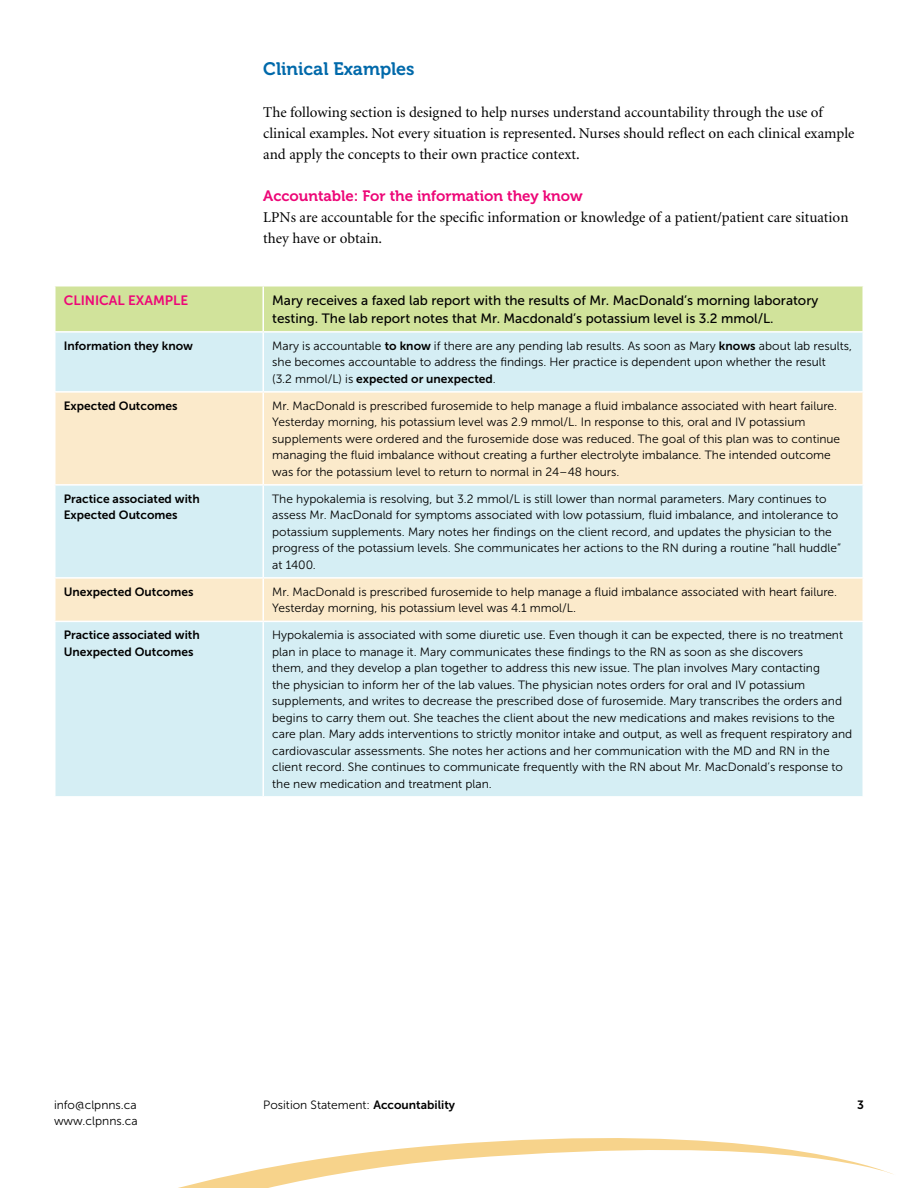
<style>
.page{position:relative;width:918px;height:1188px;background:#fff}
.page>*{position:absolute;margin:0;border:0;box-sizing:border-box;transform-origin:0 0}
.t1{font:18px "Museo 700";color:#0069aa}
.t2{font:15px/21px "Minion";color:#000}
.t3{font:15px "Museo 700";color:#ed0677}
.t4{font:13.5px/18px "Museo Sans 500";color:#000}
.t5{font:13.5px "Museo Sans 700";color:#ed0677}
.t6{font:12px/16.5px "Museo Sans 300";color:#000}
.t7{font:12px/16.5px "Museo Sans 700";color:#000}
.s1{font-family:"Museo Sans 700"}
.s2{font-family:"Museo Sans 300"}
</style>
<div class="page">
<svg style="left:178px;top:1138px;width:716px;height:50px"></svg>
<div style="left:56px;top:286px;width:806px;height:45px;background:#d1e39b"></div>
<div style="left:56px;top:333px;width:806px;height:463px;background:#d5eef4"></div>
<svg style="left:56px;top:393px;width:806px;height:228px;background:#ebebdb"></svg>
<hr style="left:262px;top:393px;width:2px;height:91px;background:#fff">
<hr style="left:54px;top:484px;width:209px;height:2px;background:#fff">
<hr style="left:263px;top:484px;width:601px;height:2px;background:#fff">
<hr style="left:262px;top:486px;width:2px;height:91px;background:#fff">
<hr style="left:54px;top:577px;width:209px;height:2px;background:#fff">
<hr style="left:263px;top:577px;width:601px;height:2px;background:#fff">
<hr style="left:262px;top:579px;width:2px;height:42px;background:#fff">
<hr style="left:262px;top:622px;width:2px;height:174px;background:#fff">
<hr style="left:263px;top:391px;width:601px;height:2px;background:#fff">
<hr style="left:54px;top:621px;width:209px;height:1px;background:#fff">
<hr style="left:263px;top:621px;width:601px;height:1px;background:#fff">
<hr style="left:262px;top:333px;width:2px;height:58px;background:#fff">
<hr style="left:54px;top:391px;width:209px;height:2px;background:#fff">
<hr style="left:262px;top:286px;width:2px;height:45px;background:#fff">
<h1 class="t1" style="left:263px;top:59px;width:153px">Clinical Examples</h1>
<p class="t2" style="left:263px;top:102px;width:593px">The following section is designed to help nurses understand accountability through the use of clinical examples. Not every situation is represented. Nurses should reflect on each clinical example and apply the concepts to their own practice context.</p>
<p class="t3" style="left:263px;top:187px;width:321px">Accountable: For the information they know</p>
<p class="t2" style="left:263px;top:207px;width:587px">LPNs are accountable for the specific information or knowledge of a patient/patient care situation they have or obtain.</p>
<p class="t5" style="left:64px;top:293px;width:124px">Clinical Example</p>
<p class="t4" style="left:272px;top:291px;width:548px">Mary receives a faxed lab report with the results of Mr. MacDonald’s morning laboratory testing. The lab report notes that Mr. Macdonald’s potassium level is 3.2 mmol/L.</p>
<p class="t7" style="left:64px;top:337px;width:131px">I nformation they know</p>
<p class="t6" style="left:272px;top:338px;width:581px">Mary is accountable <span class="s1">to know</span> if there are any pending lab results. As soon as Mary <span class="s1">knows</span> about lab results, she becomes accountable to address the findings. Her practice is dependent upon whether the result</p>
<p class="t7" style="left:272px;top:370px;width:225px"><span class="s2">(3.2 mmol/L) is</span> expected or unexpected<span class="s2">.</span></p>
<p class="t7" style="left:64px;top:397px;width:115px">Expected Outcomes</p>
<p class="t6" style="left:272px;top:398px;width:570px">Mr. MacDonald is prescribed furosemide to help manage a fluid imbalance associated with heart failure.<br>Yesterday morning, his potassium level was 2.9 mmol/L. In response to this, oral and IV potassium supplements were ordered and the furosemide dose was reduced. The goal of this plan was to continue managing the fluid imbalance without creating a further electrolyte imbalance. The intended outcome was for the potassium level to return to normal in 24–48 hours.</p>
<p class="t7" style="left:64px;top:490px;width:138px">Practice associated with<br>Expected Outcomes</p>
<p class="t6" style="left:272px;top:491px;width:570px">The hypokalemia is resolving, but 3.2 mmol/L is still lower than normal parameters. Mary continues to assess Mr. MacDonald for symptoms associated with low potassium, fluid imbalance, and intolerance to potassium supplements. Mary notes her findings on the client record, and updates the physician to the progress of the potassium levels. She communicates her actions to the RN during a routine “hall huddle” at 1400.</p>
<p class="t7" style="left:64px;top:583px;width:131px">Unexpected Outcomes</p>
<p class="t6" style="left:272px;top:584px;width:566px">Mr. MacDonald is prescribed furosemide to help manage a fluid imbalance associated with heart failure.<br>Yesterday morning, his potassium level was 4.1 mmol/L.</p>
<p class="t7" style="left:64px;top:627px;width:138px">Practice associated with<br>Unexpected Outcomes</p>
<p class="t6" style="left:272px;top:627px;width:582px">Hypokalemia is associated with some diuretic use. Even though it can be expected, there is no treatment plan in place to manage it. Mary communicates these findings to the RN as soon as she discovers<br>them, and they develop a plan together to address this new issue. The plan involves Mary contacting<br>the physician to inform her of the lab values. The physician notes orders for oral and IV potassium supplements, and writes to decrease the prescribed dose of furosemide. Mary transcribes the orders and begins to carry them out. She teaches the client about the new medications and makes revisions to the care plan. Mary adds interventions to strictly monitor intake and output, as well as frequent respiratory and cardiovascular assessments. She notes her actions and her communication with the MD and RN in the client record. She continues to communicate frequently with the RN about Mr. MacDonald’s response to the new medication and treatment plan.</p>
<p class="t6" style="left:54px;top:1096px;width:84px">info@clpnns.ca</p>
<p class="t6" style="left:263px;top:1096px;width:193px">Position Statement: <span class="s1">Accountability</span></p>
<p class="t7" style="left:857px;top:1096px;width:8px">3</p>
<p class="t6" style="left:54px;top:1113px;width:85px">www.clpnns.ca</p>
</div>
